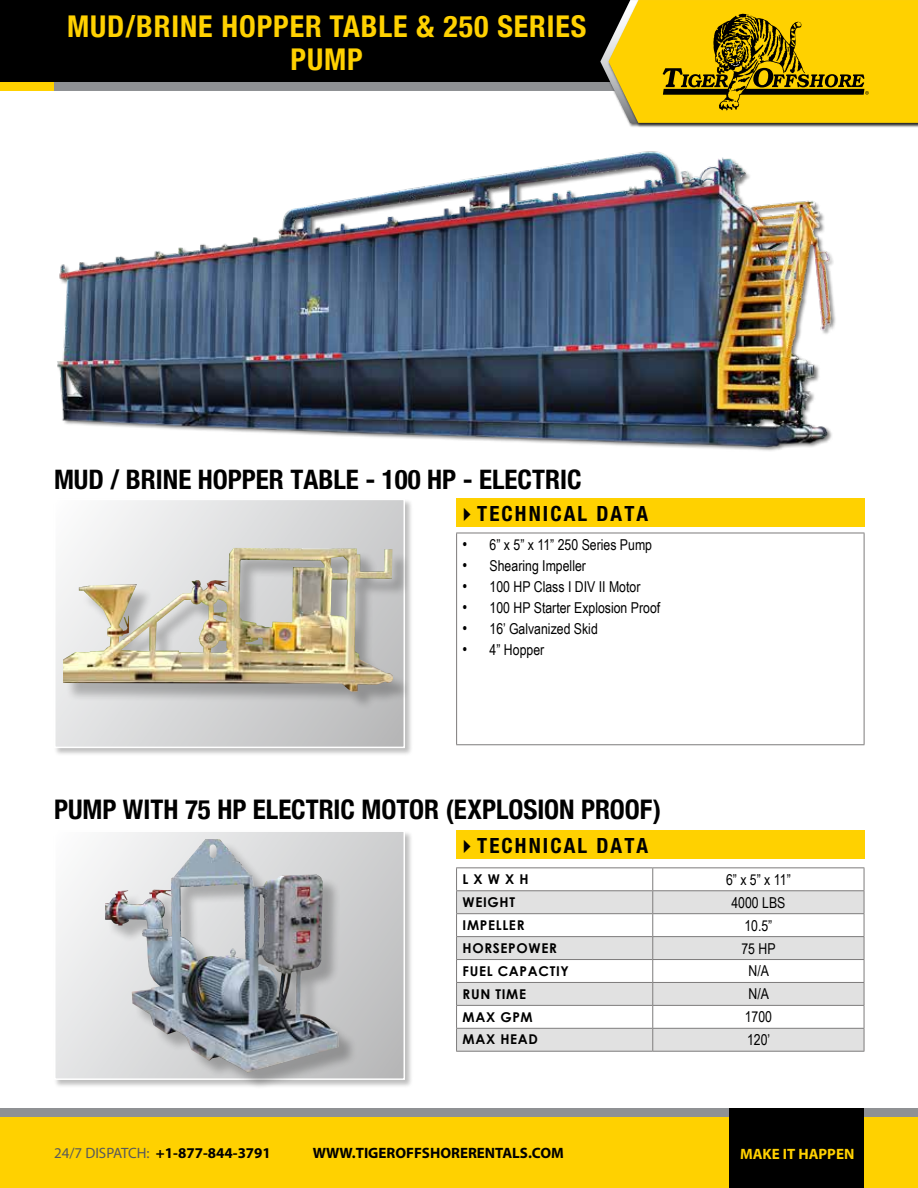
<style>
.page{position:relative;width:918px;height:1188px;background:#fff}
.page>*{position:absolute;margin:0;border:0;box-sizing:border-box;transform-origin:0 0}
.t1{font:700 condensed 30px/33px "Helvetica Neue";letter-spacing:.03em;color:#ffd100;text-align:center}
.t2{font:700 condensed 27px "Helvetica Neue";color:#000}
.t3{font:700 condensed 27px "Helvetica Neue";color:#000}
.t4{font:700 condensed 21px "Helvetica Neue";letter-spacing:.1em;color:#000}
.t5{font:15px "Arial Narrow";color:#000}
.t6{font:700 15px "Myriad Pro";color:#000}
.t7{font:700 15px "Myriad Pro";color:#ffd100}
.t8{font:700 13.5px "Century Gothic";letter-spacing:.05em;color:#000}
.s1{font-size:16.5px}
.s2{font-weight:400;color:#58595b}
</style>
<div class="page">
<div style="left:0;top:0;width:918px;height:89px;background:#000"></div>
<div style="left:0;top:83px;width:918px;height:8px;background:#8f9194"></div>
<div style="left:0;top:82px;width:54px;height:9px;background:#ffd100"></div>
<div style="left:0;top:1110px;width:918px;height:78px;background:#ffd100"></div>
<div style="left:0;top:1108px;width:918px;height:9px;background:#8f9194"></div>
<div style="left:729px;top:1108px;width:135px;height:80px;background:#000"></div>
<img style="left:629px;top:123px;width:289px;height:5px">
<svg style="left:600px;top:0;width:318px;height:123px;background:#d6b10a"></svg>
<hr style="left:456px;top:533px;width:1px;height:211px;background:#7d7b7b">
<hr style="left:456px;top:533px;width:408px;height:1px;background:#7d7b7b">
<hr style="left:864px;top:533px;width:1px;height:211px;background:#7d7b7b">
<hr style="left:456px;top:744px;width:408px;height:1px;background:#7d7b7b">
<img style="left:57px;top:151px;width:779px;height:300px">
<div style="left:456px;top:499px;width:408px;height:28px;background:#ffd100"></div>
<div style="left:456px;top:830px;width:408px;height:29px;background:#ffd100"></div>
<div style="left:53px;top:498px;width:360px;height:259px;background:#000;opacity:.65"></div>
<div style="left:55px;top:499px;width:349px;height:248px;background:linear-gradient(to right,#f2f2f3,#c2c3c4)"></div>
<div style="left:54px;top:499px;width:351px;height:249px;border:2px solid #fff"></div>
<div style="left:53px;top:830px;width:360px;height:258px;background:#000;opacity:.65"></div>
<svg style="left:57px;top:833px;width:345px;height:244px"></svg>
<div style="left:54px;top:830px;width:351px;height:250px;border:2px solid #fff"></div>
<div style="left:65px;top:550px;width:346px;height:160px;background:#000;opacity:.25"></div>
<img style="left:63px;top:548px;width:330px;height:144px">
<div style="left:107px;top:841px;width:250px;height:249px;background:#000;opacity:.25"></div>
<img style="left:105px;top:839px;width:234px;height:233px">
<hr style="left:456px;top:867px;width:197px;height:1px;background:#7d7b7b">
<hr style="left:653px;top:867px;width:211px;height:1px;background:#7d7b7b">
<svg style="left:456px;top:868px;width:409px;height:183px"></svg>
<hr style="left:456px;top:1051px;width:197px;height:1px;background:#7d7b7b">
<hr style="left:653px;top:1051px;width:211px;height:1px;background:#7d7b7b">
<h1 class="t1" style="left:67px;top:10px;width:521px">MUD/BRINE HOPPER TABLE &amp; 250 SERIES<br>PUMP</h1>
<h2 class="t3" style="left:54px;top:463px;width:529px">MUD / BRINE HOPPER TABLE - 100 HP - ELECTRIC</h2>
<h3 class="t4" style="left:456px;top:501px;width:194px">✔TECHNICAL DATA</h3>
<p class="t5" style="left:463px;top:534px;width:191px"><span class="s1">•</span> 6” x 5” x 11” 250 Series Pump</p>
<p class="t5" style="left:463px;top:555px;width:125px"><span class="s1">•</span> Shearing Impeller</p>
<p class="t5" style="left:463px;top:576px;width:179px"><span class="s1">•</span> 100 HP Class I DIV II Motor</p>
<p class="t5" style="left:463px;top:597px;width:199px"><span class="s1">•</span> 100 HP Starter Explosion Proof</p>
<p class="t5" style="left:463px;top:618px;width:137px"><span class="s1">•</span> 16’ Galvanized Skid</p>
<p class="t5" style="left:463px;top:639px;width:83px"><span class="s1">•</span> 4” Hopper</p>
<h2 class="t2" style="left:54px;top:793px;width:609px">PUMP WITH 75 HP ELECTRIC MOTOR (EXPLOSION PROOF)</h2>
<h3 class="t4" style="left:456px;top:833px;width:194px">✔TECHNICAL DATA</h3>
<p class="t8" style="left:463px;top:869px;width:68px">L X W X H</p>
<p class="t5" style="left:726px;top:868px;width:66px">6” x 5” x 11”</p>
<p class="t8" style="left:463px;top:892px;width:54px">WEIGHT</p>
<p class="t5" style="left:731px;top:891px;width:56px">4000 LBS</p>
<p class="t8" style="left:463px;top:915px;width:63px">IMPELLER</p>
<p class="t5" style="left:744px;top:914px;width:30px">10.5”</p>
<p class="t8" style="left:463px;top:938px;width:96px">HORSEPOWER</p>
<p class="t5" style="left:741px;top:937px;width:36px">75 HP</p>
<p class="t8" style="left:463px;top:961px;width:108px">FUEL CAPACTIY</p>
<p class="t5" style="left:748px;top:960px;width:22px">N/A</p>
<p class="t8" style="left:463px;top:983px;width:65px">RUN TIME</p>
<p class="t5" style="left:748px;top:983px;width:22px">N/A</p>
<p class="t8" style="left:463px;top:1006px;width:72px">MAX GPM</p>
<p class="t5" style="left:745px;top:1006px;width:29px">1700</p>
<p class="t8" style="left:463px;top:1029px;width:77px">MAX HEAD</p>
<p class="t5" style="left:747px;top:1029px;width:25px">120’</p>
<p class="t6" style="left:54px;top:1143px;width:218px"><span class="s2">24/7 DISPATCH:</span> +1-877-844-3791</p>
<p class="t6" style="left:313px;top:1143px;width:253px">WWW.TIGEROFFSHORERENTALS.COM</p>
<p class="t7" style="left:740px;top:1144px;width:116px">MAKE IT HAPPEN</p>
</div>
